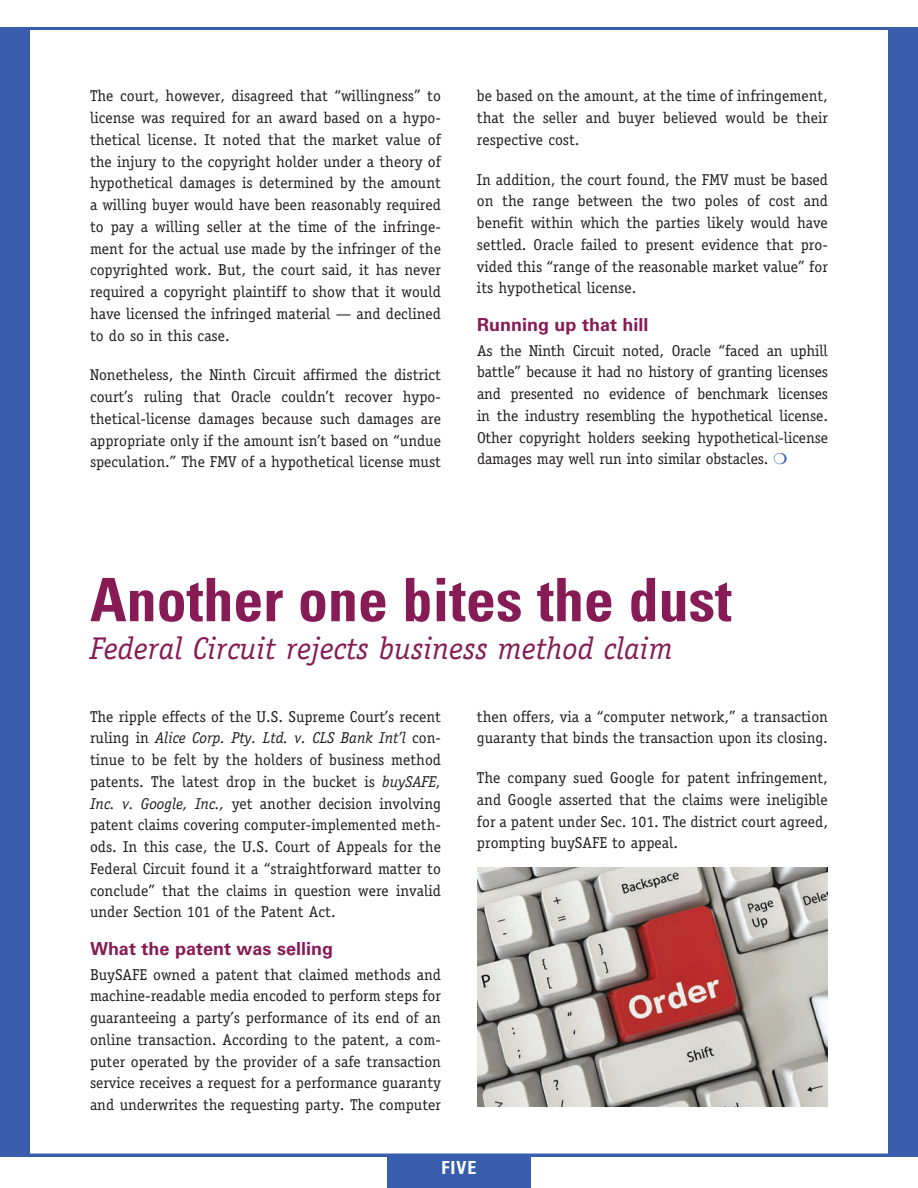
<style>
.page{position:relative;width:918px;height:1188px;background:#fff}
.page>*{position:absolute;margin:0;border:0;box-sizing:border-box;transform-origin:0 0}
.t1{font:700 condensed 60px "Univers LT Std";color:#871b55}
.t2{font:italic 31.5px "Officina Serif Std";color:#871b55}
.t3{font:700 18px "Univers LT Std";color:#871b55}
.t4{font:700 condensed 18px "Univers LT Std";color:#fff}
.t5{font:15.75px/21.8px "Officina Serif Std";color:#231f20;text-align:justify}
.s1{font-style:italic}
</style>
<div class="page">
<div style="left:0;top:27px;width:918px;height:1129px;background:#385dab"></div>
<div style="left:387px;top:1155px;width:144px;height:33px;background:#385dab"></div>
<div style="left:27px;top:27px;width:864px;height:1129px;background:#fff;border:3px solid #385dab"></div>
<img style="left:477px;top:868px;width:351px;height:239px">
<p class="t5" style="left:90px;top:85px;width:353px">The court, however, disagreed that “willingness” to license was required for an award based on a hypo&shy;thetical license. It noted that the market value of the injury to the copyright holder under a theory of hypothetical damages is determined by the amount a willing buyer would have been reasonably required to pay a willing seller at the time of the infringe&shy;ment for the actual use made by the infringer of the copyrighted work. But, the court said, it has never required a copyright plaintiff to show that it would have licensed the infringed material — and declined to do so in this case.</p>
<p class="t5" style="left:90px;top:364px;width:353px">Nonetheless, the Ninth Circuit affirmed the district court’s ruling that Oracle couldn’t recover hypo&shy;thetical-license damages because such damages are appropriate only if the amount isn’t based on “undue speculation.” The FMV of a hypothetical license must</p>
<p class="t5" style="left:477px;top:85px;width:352px">be based on the amount, at the time of infringement, that the seller and buyer believed would be their respective cost.</p>
<p class="t5" style="left:477px;top:168px;width:353px">In addition, the court found, the FMV must be based on the range between the two poles of cost and benefit within which the parties likely would have settled. Oracle failed to present evidence that pro&shy;vided this “range of the reasonable market value” for its hypothetical license.</p>
<p class="t3" style="left:477px;top:314px;width:173px">Running up that hill</p>
<p class="t5" style="left:477px;top:339px;width:353px">As the Ninth Circuit noted, Oracle “faced an uphill battle” because it had no history of granting licenses and presented no evidence of benchmark licenses in the industry resembling the hypothetical license.<br>Other copyright holders seeking hypothetical-license damages may well run into similar obstacles.</p>
<h1 class="t1" style="left:90px;top:563px;width:643px">Another one bites the dust</h1>
<h2 class="t2" style="left:90px;top:630px;width:584px">Federal Circuit rejects business method claim</h2>
<p class="t5" style="left:90px;top:706px;width:353px">The ripple effects of the U.S. Supreme Court’s recent ruling in <span class="s1">Alice Corp. Pty. Ltd. v. CLS Bank Int’l</span> con&shy;tinue to be felt by the holders of business method patents. The latest drop in the bucket is <span class="s1">buySAFE, Inc. v. Google, Inc.,</span> yet another decision involving patent claims covering computer-implemented meth&shy;ods. In this case, the U.S. Court of Appeals for the Federal Circuit found it a “straightforward matter to conclude” that the claims in question were invalid under Section 101 of the Patent Act.</p>
<p class="t3" style="left:90px;top:938px;width:245px">What the patent was selling</p>
<p class="t5" style="left:90px;top:964px;width:353px">BuySAFE owned a patent that claimed methods and machine-readable media encoded to perform steps for guaranteeing a party’s performance of its end of an online transaction. According to the patent, a com&shy;puter operated by the provider of a safe transaction service receives a request for a performance guaranty and underwrites the requesting party. The computer</p>
<p class="t5" style="left:477px;top:706px;width:353px">then offers, via a “computer network,” a transaction guaranty that binds the transaction upon its closing.</p>
<p class="t5" style="left:477px;top:767px;width:353px">The company sued Google for patent infringement, and Google asserted that the claims were ineligible for a patent under Sec. 101. The district court agreed, prompting buySAFE to appeal.</p>
<p class="t4" style="left:442px;top:1157px;width:36px">FIVE</p>
</div>
